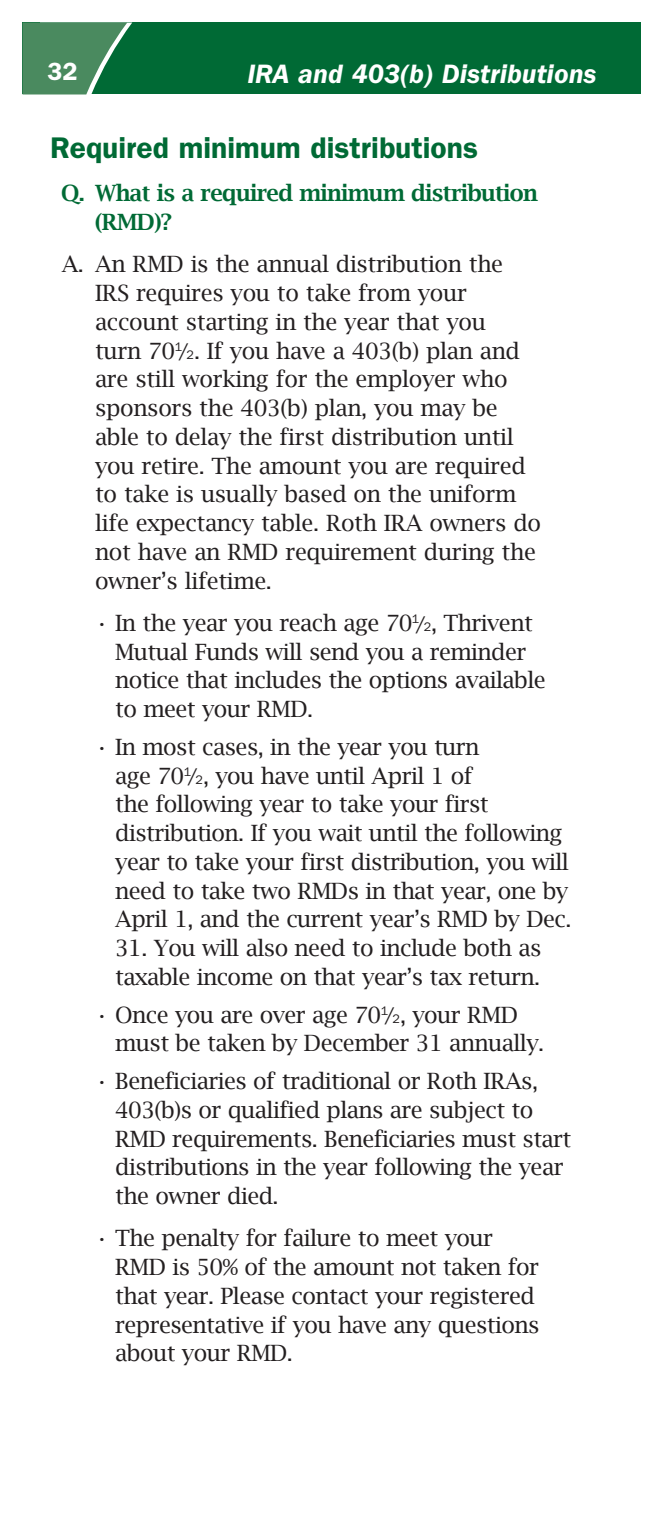
<style>
.page{position:relative;width:664px;height:1530px;background:#fff}
.page>*{position:absolute;margin:0;border:0;box-sizing:border-box;transform-origin:0 0}
.Main_Headers_Green{font:600 30px "ITC Franklin Gothic Std";color:#006a35}
.Page_Heading-Right{font:italic 600 27.5px "ITC Franklin Gothic Std";color:#fff}
.t1{font:600 25px "ITC Franklin Gothic Std";color:#fff}
.Body_Copy{font:22.5px/28.8px "Lucida Bright";letter-spacing:-.025em;color:#231f20}
.Q_in_red_w_space{font:600 22.5px/29.2px "Lucida Bright";letter-spacing:-.03em;color:#006a35}
.s1{font-family:"ITC Franklin Gothic Std";font-size:20px}
.s2{font-family:"ITC Franklin Gothic Std";font-size:12.5px}
</style>
<div class="page">
<div style="left:22px;top:22px;width:619px;height:72px;background:#006a35"></div>
<svg style="left:22px;top:22px;width:110px;height:72px"></svg>
<p class="t1" style="left:48px;top:57px;width:31px">32</p>
<p class="Page_Heading-Right" style="left:247px;top:59px;width:350px">IRA and 403(b) Distributions</p>
<p class="Main_Headers_Green" style="left:50px;top:130px;width:429px">Required minimum distributions</p>
<p class="Q_in_red_w_space" style="left:95px;top:178px;width:444px;text-indent:-34px">Q. What is a required minimum distribution (RMD)?</p>
<p class="Body_Copy" style="left:95px;top:250px;width:447px;text-indent:-33px">A. An RMD is the annual distribution the IRS requires you to take from your account starting in the year that you<br>turn 70<sup>1</sup><span class="s1">/</span><span class="s2">2</span>. If you have a 403(b) plan and are still working for the employer who sponsors the 403(b) plan, you may be able to delay the first distribution until you retire. The amount you are required to take is usually based on the uniform life expectancy table. Roth IRA owners do not have an RMD requirement during the owner’s lifetime.</p>
<p class="Body_Copy" style="left:115px;top:608px;width:432px;text-indent:-20px">• In the year you reach age 70<sup>1</sup><span class="s1">/</span><span class="s2">2</span>, Thrivent Mutual Funds will send you a reminder notice that includes the options available to meet your RMD.</p>
<p class="Body_Copy" style="left:115px;top:732px;width:457px;text-indent:-20px">• In most cases, in the year you turn<br>age 70<sup>1</sup><span class="s1">/</span><span class="s2">2</span>, you have until April 1 of<br>the following year to take your first distribution. If you wait until the following year to take your first distribution, you will need to take two RMDs in that year, one by April 1, and the current year’s RMD by Dec.</p>
<p class="Body_Copy" style="left:115px;top:934px;width:428px">31. You will also need to include both as taxable income on that year’s tax return.</p>
<p class="Body_Copy" style="left:115px;top:1000px;width:430px;text-indent:-20px">• Once you are over age 70<sup>1</sup><span class="s1">/</span><span class="s2">2</span>, your RMD must be taken by December 31 annually.</p>
<p class="Body_Copy" style="left:115px;top:1067px;width:458px;text-indent:-20px">• Beneficiaries of traditional or Roth IRAs, 403(b)s or qualified plans are subject to RMD requirements. Beneficiaries must start distributions in the year following the year the owner died.</p>
<p class="Body_Copy" style="left:115px;top:1224px;width:426px;text-indent:-20px">• The penalty for failure to meet your RMD is 50% of the amount not taken for that year. Please contact your registered representative if you have any questions about your RMD.</p>
</div>
